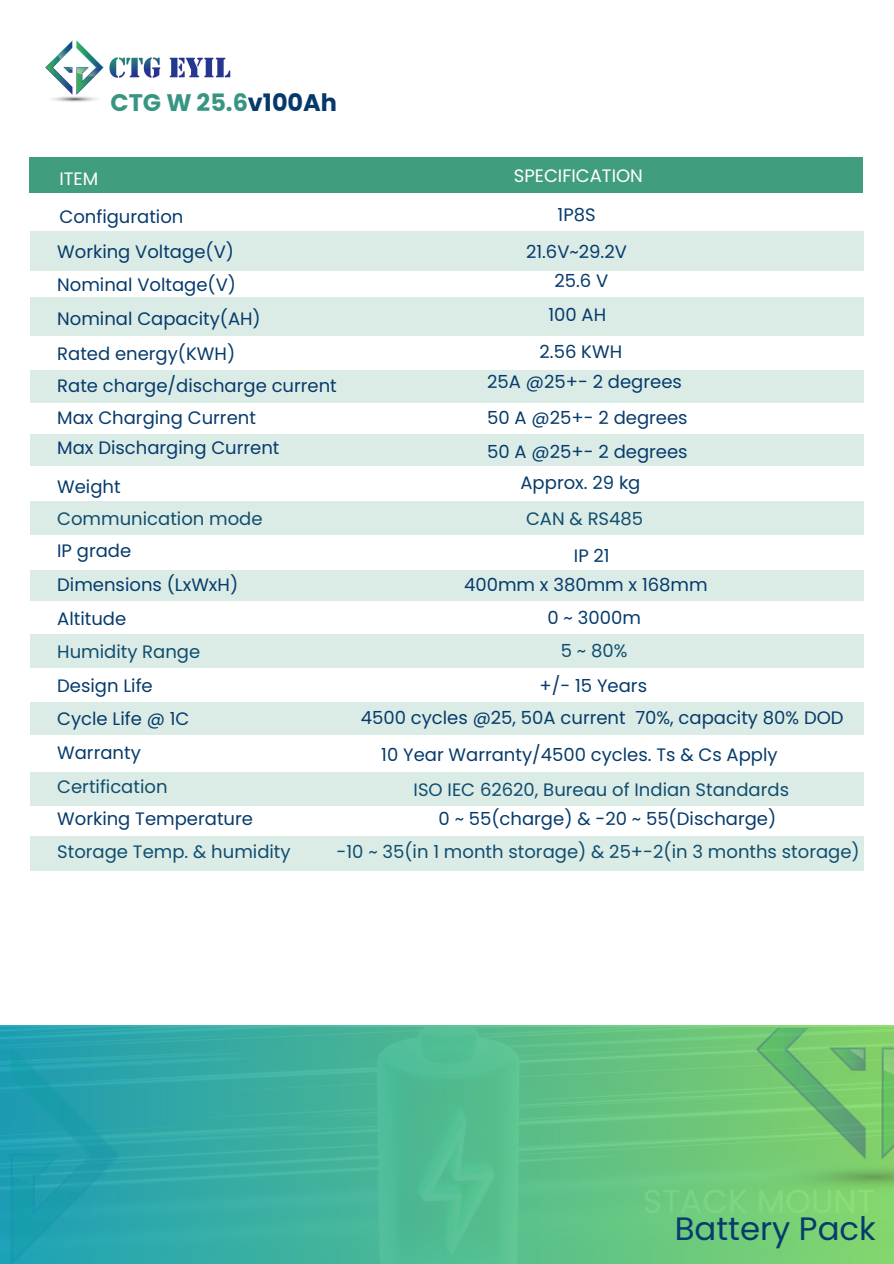
<style>
.page{position:relative;width:894px;height:1264px;background:#fff}
.page>*{position:absolute;margin:0;border:0;box-sizing:border-box;transform-origin:0 0}
.t1{font:32.4px "Poppins";color:#063b6c}
.t2{font:700 24px "Poppins";color:#379683}
.t3{font:18px "Poppins";color:#063b6c}
.t4{font:18px "Poppins";color:#fff}
.s1{color:#05386b}
</style>
<div class="page">
<img style="left:45px;top:40px;width:186px;height:62px">
<div style="left:30px;top:231px;width:833px;height:40px;background:#dbece6"></div>
<div style="left:30px;top:158px;width:832px;height:35px;background:#409e7e"></div>
<div style="left:30px;top:297px;width:833px;height:39px;background:#dbece6"></div>
<div style="left:30px;top:370px;width:833px;height:32px;background:#dbece6"></div>
<div style="left:30px;top:570px;width:833px;height:31px;background:#dbece6"></div>
<div style="left:30px;top:702px;width:833px;height:33px;background:#dbece6"></div>
<div style="left:30px;top:434px;width:833px;height:31px;background:#dbece6"></div>
<div style="left:30px;top:501px;width:833px;height:33px;background:#dbece6"></div>
<div style="left:30px;top:634px;width:833px;height:33px;background:#dbece6"></div>
<div style="left:30px;top:772px;width:833px;height:33px;background:#dbece6"></div>
<div style="left:30px;top:836px;width:833px;height:34px;background:#dbece6"></div>
<div style="left:0;top:1025px;width:892px;height:238px;background:linear-gradient(to right,#1d9eb6,#85d76d)"></div>
<img style="left:690px;top:1028px;width:203px;height:182px">
<p class="t2" style="left:110px;top:85px;width:228px">CTG W 25.6<span class="s1">v100Ah</span></p>
<h4 class="t4" style="left:59px;top:166px;width:40px">ITEM</h4>
<h4 class="t4" style="left:513px;top:163px;width:131px">SPECIFICATION</h4>
<h5 class="t3" style="left:59px;top:204px;width:125px">Configuration</h5>
<h4 class="t3" style="left:57px;top:239px;width:178px">Working Voltage(V)</h4>
<h5 class="t3" style="left:57px;top:272px;width:180px">Nominal Voltage(V)</h5>
<h4 class="t3" style="left:57px;top:306px;width:205px">Nominal Capacity(AH)</h4>
<h4 class="t3" style="left:57px;top:340px;width:179px">Rated energy(KWH)</h4>
<h5 class="t3" style="left:57px;top:373px;width:281px">Rate charge/discharge current</h5>
<h5 class="t3" style="left:57px;top:405px;width:200px">Max Charging Current</h5>
<h4 class="t3" style="left:557px;top:202px;width:40px">1P8S</h4>
<h5 class="t3" style="left:526px;top:239px;width:102px">21.6V~29.2V</h5>
<h4 class="t3" style="left:554px;top:268px;width:55px">25.6 V</h4>
<h5 class="t3" style="left:548px;top:302px;width:59px">100 AH</h5>
<h5 class="t3" style="left:539px;top:339px;width:84px">2.56 KWH</h5>
<h5 class="t3" style="left:487px;top:369px;width:196px">25A @25+- 2 degrees</h5>
<h5 class="t3" style="left:487px;top:405px;width:202px">50 A @25+- 2 degrees</h5>
<p class="t3" style="left:57px;top:435px;width:224px">Max Discharging Current</p>
<h5 class="t3" style="left:487px;top:439px;width:202px">50 A @25+- 2 degrees</h5>
<h4 class="t3" style="left:57px;top:473px;width:65px">Weight</h4>
<h5 class="t3" style="left:57px;top:505px;width:207px">Communication mode</h5>
<h4 class="t3" style="left:57px;top:538px;width:76px">IP grade</h4>
<h5 class="t3" style="left:57px;top:572px;width:182px">Dimensions (LxWxH)</h5>
<h5 class="t3" style="left:57px;top:606px;width:70px">Altitude</h5>
<h5 class="t3" style="left:57px;top:639px;width:144px">Humidity Range</h5>
<h5 class="t3" style="left:57px;top:673px;width:97px">Design Life</h5>
<h5 class="t3" style="left:57px;top:705px;width:134px">Cycle Life @ 1C</h5>
<h5 class="t3" style="left:57px;top:740px;width:85px">Warranty</h5>
<h5 class="t3" style="left:57px;top:774px;width:112px">Certification</h5>
<h5 class="t3" style="left:57px;top:806px;width:197px">Working Temperature</h5>
<h5 class="t3" style="left:57px;top:838px;width:235px">Storage Temp. &amp; humidity</h5>
<h5 class="t3" style="left:520px;top:469px;width:121px">Approx. 29 kg</h5>
<h5 class="t3" style="left:526px;top:505px;width:119px">CAN &amp; RS485</h5>
<h5 class="t3" style="left:573px;top:543px;width:37px">IP 21</h5>
<h5 class="t3" style="left:464px;top:572px;width:245px">400mm x 380mm x 168mm</h5>
<h5 class="t3" style="left:547px;top:605px;width:95px">0 ~ 3000m</h5>
<h5 class="t3" style="left:560px;top:637px;width:68px">5 ~ 80%</h5>
<h5 class="t3" style="left:539px;top:673px;width:109px">+/- 15 Years</h5>
<h5 class="t3" style="left:360px;top:704px;width:484px">4500 cycles @25, 50A current 70%, capacity 80% DOD</h5>
<h5 class="t3" style="left:381px;top:741px;width:398px">10 Year Warranty/4500 cycles. Ts &amp; Cs Apply</h5>
<h5 class="t3" style="left:413px;top:777px;width:377px">ISO IEC 62620, Bureau of Indian Standards</h5>
<h5 class="t3" style="left:438px;top:806px;width:339px">0 ~ 55(charge) &amp; -20 ~ 55(Discharge)</h5>
<h5 class="t3" style="left:336px;top:838px;width:524px">-10 ~ 35(in 1 month storage) &amp; 25+-2(in 3 months storage)</h5>
<p class="t1" style="left:674px;top:1206px;width:202px">Battery Pack</p>
</div>
